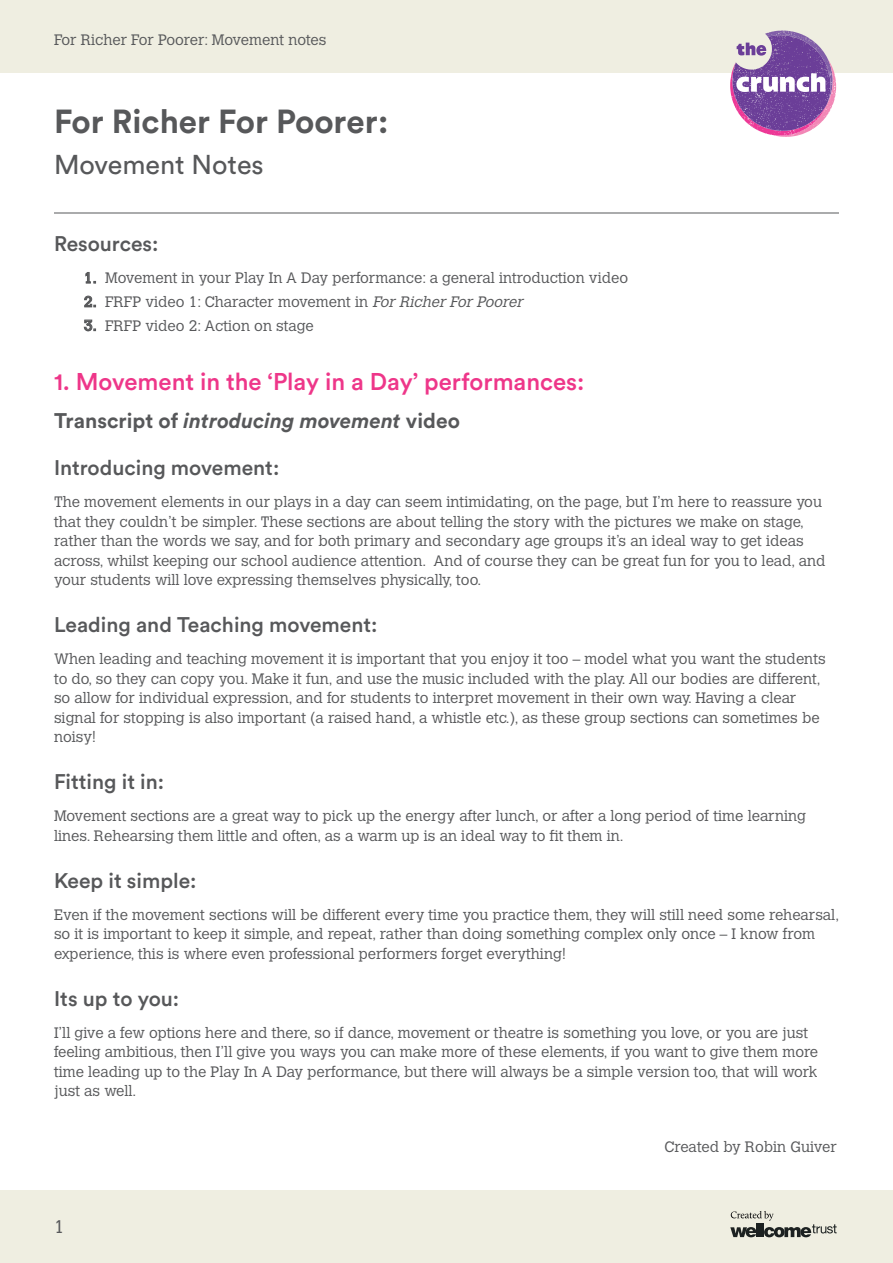
<style>
.page{position:relative;width:893px;height:1263px;background:#fff}
.page>*{position:absolute;margin:0;border:0;box-sizing:border-box;transform-origin:0 0}
.t1{font:700 33px "Circular Pro";color:#57585a}
.t2{font:27px "Circular Pro";color:#57585a}
.t3{font:500 24px "Circular Pro";color:#ee3689}
.t4{font:500 21px "Circular Pro";color:#57585a}
.t5{font:italic 700 21px "Circular Pro";color:#57585a}
.t6{font:300 18px "Calvert MT Std";color:#57585a}
.t7{font:300 15px/19.5px "Calvert MT Std";color:#57585a}
.s1{font-weight:400}
.s2{font-style:italic}
.s3{font-style:normal}
</style>
<div class="page">
<div style="left:0;top:1191px;width:893px;height:72px;background:#efeee1"></div>
<div style="left:0;top:0;width:893px;height:72px;background:#efeee1"></div>
<svg style="left:730px;top:1211px;width:107px;height:26px"></svg>
<svg style="left:730px;top:31px;width:106px;height:106px"></svg>
<hr style="left:54px;top:213px;width:785px;height:1px;background:#57585a">
<svg style="left:85px;top:272px;width:11px;height:12px"></svg>
<svg style="left:84px;top:295px;width:12px;height:13px"></svg>
<svg style="left:84px;top:319px;width:12px;height:13px"></svg>
<p class="t7" style="left:54px;top:30px;width:274px">For Richer For Poorer: Movement notes</p>
<h1 class="t1" style="left:54px;top:99px;width:336px">For Richer For Poorer:</h1>
<h2 class="t2" style="left:54px;top:146px;width:211px">Movement Notes</h2>
<h3 class="t4" style="left:54px;top:229px;width:106px">Resources:</h3>
<p class="t7" style="left:84px;top:268px;width:546px"><span class="s1">1.</span> Movement in your Play In A Day performance: a general introduction video</p>
<p class="t7" style="left:84px;top:292px;width:444px"><span class="s1">2.</span> FRFP video 1: Character movement in <span class="s2">ForRicherForPoorer</span></p>
<p class="t7" style="left:84px;top:316px;width:231px"><span class="s1">3.</span> FRFP video 2: Action on stage</p>
<h3 class="t3" style="left:54px;top:365px;width:532px">1. Movement in the ‘Play in a Day’ performances:</h3>
<h3 class="t5" style="left:54px;top:406px;width:407px"><span class="s3">Transcript of</span> introducing movement <span class="s3">video</span></h3>
<h3 class="t4" style="left:54px;top:453px;width:227px">Introducing movement:</h3>
<p class="t7" style="left:54px;top:492px;width:773px">The movement elements in our plays in a day can seem intimidating, on the page, but I’m here to reassure you that they couldn’t be simpler. These sections are about telling the story with the pictures we make on stage, rather than the words we say, and for both primary and secondary age groups it’s an ideal way to get ideas across, whilst keeping our school audience attention. And of course they can be great fun for you to lead, and your students will love expressing themselves physically, too.</p>
<h3 class="t4" style="left:54px;top:610px;width:325px">Leading and Teaching movement:</h3>
<p class="t7" style="left:54px;top:649px;width:773px">When leading and teaching movement it is important that you enjoy it too – model what you want the students to do, so they can copy you. Make it fun, and use the music included with the play. All our bodies are different, so allow for individual expression, and for students to interpret movement in their own way. Having a clear signal for stopping is also important (a raised hand, a whistle etc.), as these group sections can sometimes be noisy!</p>
<h3 class="t4" style="left:54px;top:767px;width:112px">Fitting it in:</h3>
<p class="t7" style="left:54px;top:806px;width:754px">Movement sections are a great way to pick up the energy after lunch, or after a long period of time learning lines. Rehearsing them little and often, as a warm up is an ideal way to fit them in.</p>
<h3 class="t4" style="left:54px;top:866px;width:144px">Keep it simple:</h3>
<p class="t7" style="left:54px;top:905px;width:787px">Even if the movement sections will be different every time you practice them, they will still need some rehearsal, so it is important to keep it simple, and repeat, rather than doing something complex only once – I know from experience, this is where even professional performers forget everything!</p>
<h3 class="t4" style="left:54px;top:984px;width:127px">Its up to you:</h3>
<p class="t7" style="left:54px;top:1023px;width:766px">I’ll give a few options here and there, so if dance, movement or theatre is something you love, or you are just feeling ambitious, then I’ll give you ways you can make more of these elements, if you want to give them more time leading up to the Play In A Day performance, but there will always be a simple version too, that will work just as well.</p>
<p class="t6" style="left:54px;top:1216px;width:12px">1</p>
<p class="t7" style="left:664px;top:1137px;width:174px">Created by Robin Guiver</p>
</div>
